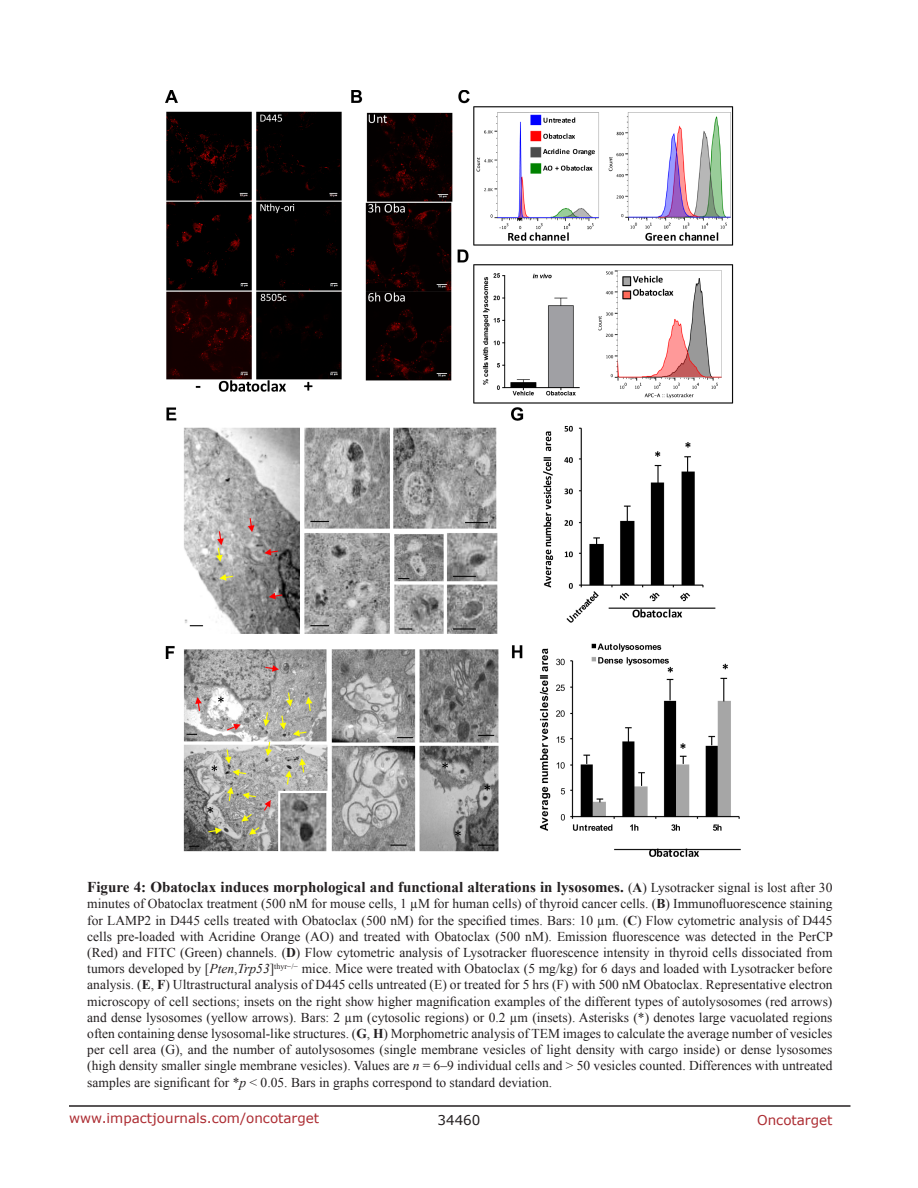
<style>
.page{position:relative;width:918px;height:1188px;background:#fff}
.page>*{position:absolute;margin:0;border:0;box-sizing:border-box;transform-origin:0 0}
.t1{font:700 15px "Times New Roman";color:#231f20}
.t2{font:13.5px/16.2px "Times New Roman";color:#231f20;text-align:justify}
.t3{font:13.5px "Verdana";color:#ac2b31}
.t4{font:13.5px "Verdana";color:#231f20}
.s1{font-weight:400;font-size:13.5px}
.s2{font-size:13.5px}
.s3{font-weight:700}
.s4{font-style:italic}
</style>
<div class="page">
<hr style="left:69px;top:1105px;width:781px;height:2px;background:#231f20">
<img style="left:166px;top:91px;width:575px;height:765px">
<p class="t1" style="left:87px;top:877px;width:747px">Figure 4: Obatoclax induces morphological and functional alterations in lysosomes. <span class="s1">(</span><span class="s2">A</span><span class="s1">) Lysotracker signal is lost after 30</span></p>
<p class="t2" style="left:87px;top:896px;width:747px">minutes of Obatoclax treatment (500 nM for mouse cells, 1 µM for human cells) of thyroid cancer cells. (<span class="s3">B</span>) Immunofluorescence staining for LAMP2 in D445 cells treated with Obatoclax (500 nM) for the specified times. Bars: 10 µm. (<span class="s3">C</span>) Flow cytometric analysis of D445 cells pre-loaded with Acridine Orange (AO) and treated with Obatoclax (500 nM). Emission fluorescence was detected in the PerCP (Red) and FITC (Green) channels. (<span class="s3">D</span>) Flow cytometric analysis of Lysotracker fluorescence intensity in thyroid cells dissociated from tumors developed by [<span class="s4">Pten</span>,<span class="s4">Trp53</span>]<sup>thyr−/−</sup> mice. Mice were treated with Obatoclax (5 mg/kg) for 6 days and loaded with Lysotracker before analysis. (<span class="s3">E</span>, <span class="s3">F</span>) Ultrastructural analysis of D445 cells untreated (E) or treated for 5 hrs (F) with 500 nM Obatoclax. Representative electron microscopy of cell sections; insets on the right show higher magnification examples of the different types of autolysosomes (red arrows) and dense lysosomes (yellow arrows). Bars: 2 µm (cytosolic regions) or 0.2 µm (insets). Asterisks (*) denotes large vacuolated regions often containing dense lysosomal-like structures. (<span class="s3">G</span>, <span class="s3">H</span>) Morphometric analysis of TEM images to calculate the average number of vesicles per cell area (G), and the number of autolysosomes (single membrane vesicles of light density with cargo inside) or dense lysosomes (high density smaller single membrane vesicles). Values are <span class="s4">n</span> = 6–9 individual cells and &gt; 50 vesicles counted. Differences with untreated samples are significant for *<span class="s4">p</span> &lt; 0.05. Bars in graphs correspond to standard deviation.</p>
<p class="t3" style="left:69px;top:1109px;width:252px">www.impactjournals.com/oncotarget</p>
<p class="t4" style="left:438px;top:1111px;width:44px">34460</p>
<p class="t3" style="left:757px;top:1111px;width:77px">Oncotarget</p>
</div>
